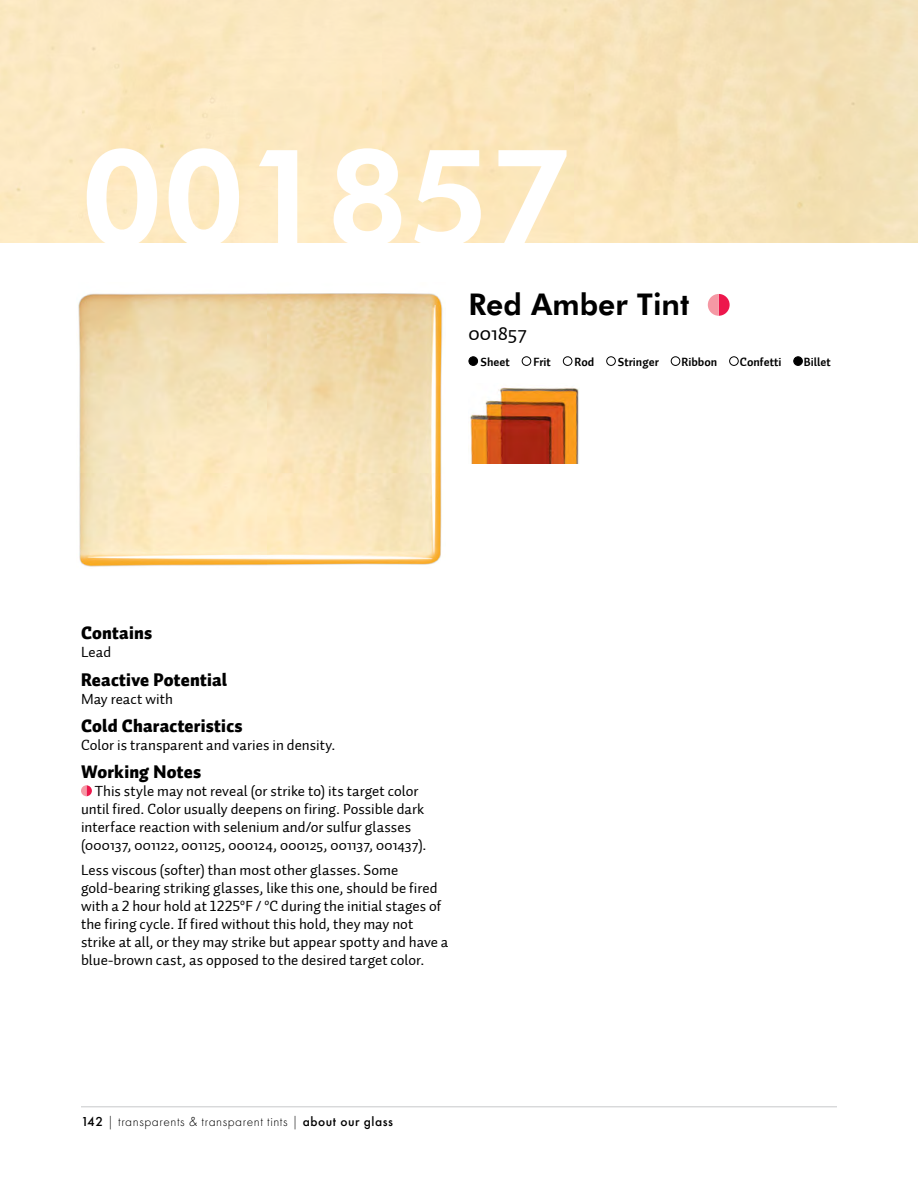
<style>
.page{position:relative;width:918px;height:1188px;background:#fff}
.page>*{position:absolute;margin:0;border:0;box-sizing:border-box;transform-origin:0 0}
.t1{font:700 133.5px "Futura BT";color:#fff}
.t2{font:700 30px "Futura BT";color:#000}
.t3{font:21px "Auto 1";color:#000}
.t4{font:18px "Auto 1 Black LF";letter-spacing:.015em;color:#000}
.t5{font:15px/18px "Auto 1 Regular LF";letter-spacing:.005em;color:#000}
.t6{font:15px "Auto 1";letter-spacing:.01em;color:#000}
.t7{font:300 13.5px "Futura PT";letter-spacing:.04em;color:#000}
.t8{font:12px "Auto 1 Bold LF";color:#000}
.s1{font-family:"Auto 1 Regular LF"}
.s2{font-weight:500}
</style>
<div class="page">
<hr style="left:81px;top:1107px;width:756px;height:1px;background:#c7c8ca">
<div style="left:469px;top:357px;width:9px;height:8px;background:#000;border-radius:50%"></div>
<div style="left:469px;top:356px;width:9px;height:10px;border:1px solid #000;border-radius:50%"></div>
<div style="left:522px;top:356px;width:9px;height:10px;border:1px solid #000;border-radius:50%"></div>
<div style="left:563px;top:356px;width:9px;height:10px;border:1px solid #000;border-radius:50%"></div>
<div style="left:606px;top:356px;width:10px;height:10px;border:1px solid #000;border-radius:50%"></div>
<div style="left:671px;top:356px;width:9px;height:10px;border:1px solid #000;border-radius:50%"></div>
<div style="left:729px;top:356px;width:10px;height:10px;border:1px solid #000;border-radius:50%"></div>
<div style="left:794px;top:357px;width:8px;height:8px;background:#000;border-radius:50%"></div>
<div style="left:793px;top:356px;width:10px;height:10px;border:1px solid #000;border-radius:50%"></div>
<svg style="left:708px;top:294px;width:22px;height:22px"></svg>
<svg style="left:81px;top:785px;width:11px;height:11px"></svg>
<img style="left:78px;top:293px;width:365px;height:274px">
<img style="left:470px;top:387px;width:109px;height:76px">
<h1 class="t1" style="left:81px;top:110px;width:493px">001857</h1>
<h2 class="t2" style="left:469px;top:285px;width:222px">Red Amber Tint</h2>
<h3 class="t3" style="left:469px;top:320px;width:60px">001857</h3>
<p class="t8" style="left:481px;top:354px;width:31px">Sheet</p>
<p class="t8" style="left:533px;top:354px;width:19px">Frit</p>
<p class="t8" style="left:575px;top:354px;width:21px">Rod</p>
<p class="t8" style="left:618px;top:354px;width:43px">Stringer</p>
<p class="t8" style="left:681px;top:354px;width:37px">Ribbon</p>
<p class="t8" style="left:740px;top:354px;width:43px">Confetti</p>
<p class="t8" style="left:804px;top:354px;width:28px">Billet</p>
<p class="t4" style="left:81px;top:621px;width:73px">Contains</p>
<p class="t5" style="left:81px;top:643px;width:32px">Lead</p>
<p class="t4" style="left:81px;top:667px;width:148px">Reactive Potential</p>
<p class="t5" style="left:81px;top:690px;width:93px">May react with</p>
<p class="t4" style="left:81px;top:714px;width:163px">Cold Characteristics</p>
<p class="t5" style="left:81px;top:736px;width:256px">Color is transparent and varies in density.</p>
<p class="t4" style="left:81px;top:760px;width:122px">Working Notes</p>
<p class="t5" style="left:81px;top:782px;width:345px;text-indent:14px">This style may not reveal (or strike to) its target color until fired. Color usually deepens on firing. Possible dark interface reaction with selenium and/or sulfur glasses</p>
<p class="t6" style="left:81px;top:836px;width:347px"><span class="s1">(</span>000137, 001122, 001125, 000124, 000125, 001137, 001437<span class="s1">).</span></p>
<p class="t5" style="left:81px;top:861px;width:369px">Less viscous (softer) than most other glasses. Some gold-bearing striking glasses, like this one, should be fired with a 2 hour hold at 1225ºF / ºC during the initial stages of the firing cycle. If fired without this hold, they may not strike at all, or they may strike but appear spotty and have a blue-brown cast, as opposed to the desired target color.</p>
<p class="t7" style="left:81px;top:1114px;width:314px"><span class="s2">142</span> | transparents &amp; transparent tints | <span class="s2">about our glass</span></p>
</div>
